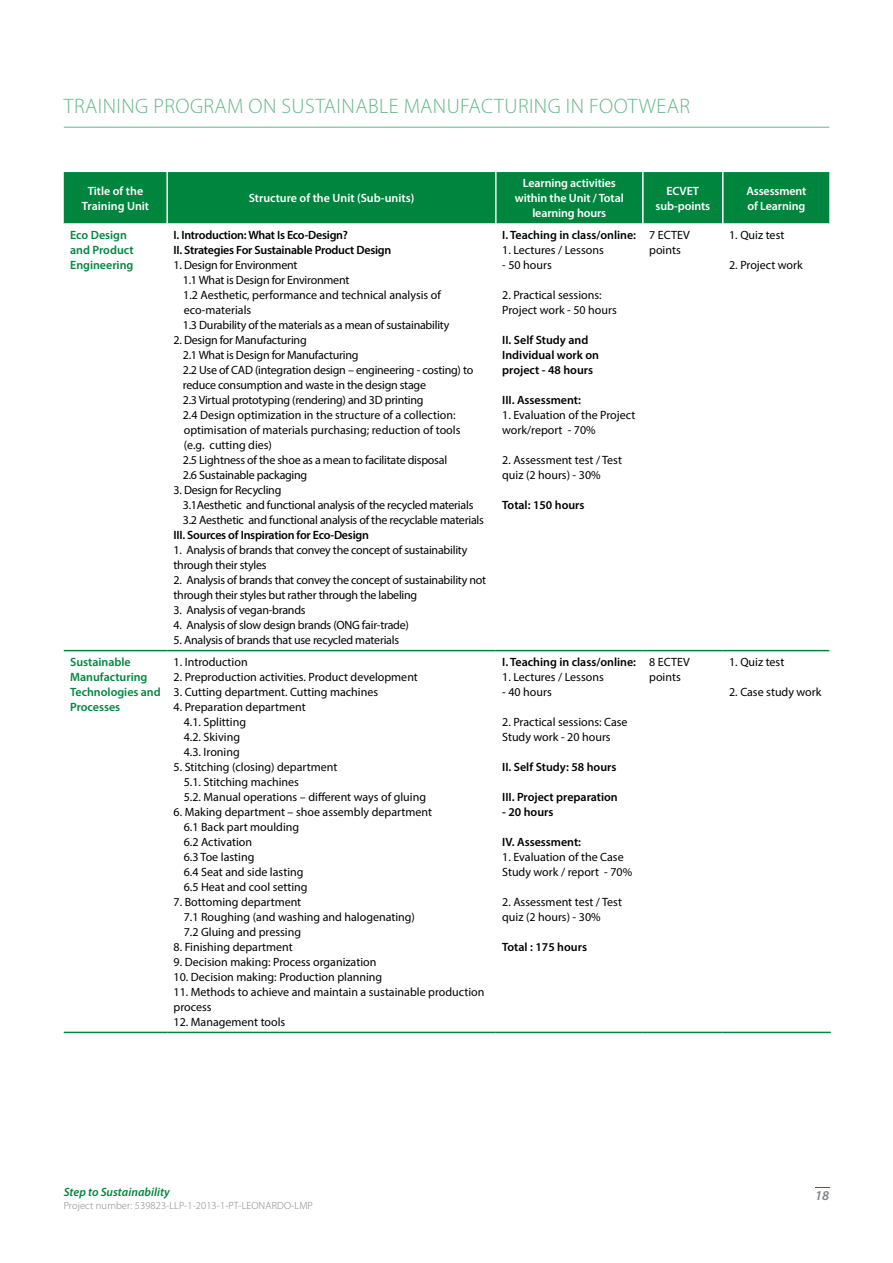
<style>
.page{position:relative;width:893px;height:1263px;background:#fff}
.page>*{position:absolute;margin:0;border:0;box-sizing:border-box;transform-origin:0 0}
.t1{font:300 21px "Myriad Pro";letter-spacing:.02em;color:#66b68c}
.t2{font:italic 600 13.5px "Myriad Pro";color:#808285}
.t3{font:12px/15px "Myriad Pro";color:#000}
.t4{font:12px/15px "Myriad Pro";letter-spacing:-.02em;color:#000}
.t5{font:600 12px/15px "Myriad Pro";color:#000}
.t6{font:600 12px/15px "Myriad Pro";letter-spacing:-.01em;color:#fff;text-align:center}
.t7{font:600 12px/15px "Myriad Pro";letter-spacing:-.02em;color:#000}
.t8{font:600 12px/15px "Myriad Pro";color:#00853f}
.t9{font:italic 600 12px "Myriad Pro";color:#00853f}
.t10{font:300 10.5px "Myriad Pro";letter-spacing:.01em;color:#808285}
</style>
<div class="page">
<svg style="left:815px;top:1187px;width:15px;height:1px"></svg>
<hr style="left:64px;top:127px;width:765px;height:1px;background:#66b68c">
<div style="left:64px;top:172px;width:765px;height:52px;background:#00853f"></div>
<hr style="left:166px;top:172px;width:2px;height:52px;background:#fff">
<hr style="left:495px;top:172px;width:2px;height:52px;background:#fff">
<hr style="left:642px;top:172px;width:2px;height:52px;background:#fff">
<hr style="left:722px;top:172px;width:1px;height:52px;background:#fff">
<hr style="left:64px;top:650px;width:103px;height:1px;background:#00853f">
<hr style="left:167px;top:650px;width:329px;height:1px;background:#00853f">
<hr style="left:496px;top:650px;width:147px;height:1px;background:#00853f">
<hr style="left:643px;top:650px;width:80px;height:1px;background:#00853f">
<hr style="left:723px;top:650px;width:106px;height:1px;background:#00853f">
<hr style="left:64px;top:1032px;width:103px;height:1px;background:#00853f">
<hr style="left:167px;top:1032px;width:329px;height:1px;background:#00853f">
<hr style="left:496px;top:1032px;width:147px;height:1px;background:#00853f">
<hr style="left:643px;top:1032px;width:80px;height:1px;background:#00853f">
<hr style="left:723px;top:1032px;width:108px;height:1px;background:#00853f">
<h1 class="t1" style="left:64px;top:94px;width:628px">TRAINING PROGRAM ON SUSTAINABLE MANUFACTURING IN FOOTWEAR</h1>
<p class="t6" style="left:82px;top:183px;width:69px">Title of the<br>Training Unit</p>
<p class="t6" style="left:249px;top:191px;width:167px">Structure of the Unit (Sub-units)</p>
<p class="t8" style="left:70px;top:227px;width:65px">Eco Design and Product<br>Engineering</p>
<p class="t7" style="left:174px;top:227px;width:219px">I. Introduction: What Is Eco-Design?<br>II. Strategies For Sustainable Product Design</p>
<p class="t4" style="left:183px;top:257px;width:268px;text-indent:-9px">1. Design for Environment<br>1.1 What is Design for Environment<br>1.2 Aesthetic, performance and technical analysis of eco-materials<br>1.3 Durability of the materials as a mean of sustainability</p>
<p class="t4" style="left:183px;top:332px;width:292px;text-indent:-9px">2. Design for Manufacturing<br>2.1 What is Design for Manufacturing<br>2.2 Use of CAD (integration design – engineering - costing) to reduce consumption and waste in the design stage<br>2.3 Virtual prototyping (rendering) and 3D printing<br>2.4 Design optimization in the structure of a collection: optimisation of materials purchasing; reduction of tools (e.g. cutting dies)<br>2.5 Lightness of the shoe as a mean to facilitate disposal<br>2.6 Sustainable packaging</p>
<p class="t4" style="left:183px;top:482px;width:303px;text-indent:-9px">3. Design for Recycling<br>3.1Aesthetic and functional analysis of the recycled materials<br>3.2 Aesthetic and functional analysis of the recyclable materials</p>
<p class="t7" style="left:174px;top:527px;width:197px">III. Sources of Inspiration for Eco-Design</p>
<p class="t4" style="left:174px;top:542px;width:295px">1. Analysis of brands that convey the concept of sustainability through their styles</p>
<p class="t4" style="left:174px;top:572px;width:314px">2. Analysis of brands that convey the concept of sustainability not through their styles but rather through the labeling</p>
<p class="t4" style="left:174px;top:602px;width:134px">3. Analysis of vegan-brands</p>
<p class="t4" style="left:174px;top:617px;width:237px">4. Analysis of slow design brands (ONG fair-trade)</p>
<p class="t4" style="left:174px;top:632px;width:227px">5. Analysis of brands that use recycled materials</p>
<p class="t8" style="left:70px;top:654px;width:92px">Sustainable<br>Manufacturing<br>Technologies and<br>Processes</p>
<p class="t3" style="left:174px;top:654px;width:76px">1. Introduction</p>
<p class="t3" style="left:174px;top:669px;width:246px">2. Preproduction activities. Product development</p>
<p class="t3" style="left:174px;top:684px;width:206px">3. Cutting department. Cutting machines</p>
<p class="t3" style="left:184px;top:699px;width:123px;text-indent:-10px">4. Preparation department<br>4.1. Splitting<br>4.2. Skiving<br>4.3. Ironing</p>
<p class="t3" style="left:184px;top:759px;width:244px;text-indent:-10px">5. Stitching (closing) department<br>5.1. Stitching machines<br>5.2. Manual operations – different ways of gluing</p>
<p class="t3" style="left:184px;top:804px;width:250px;text-indent:-10px">6. Making department – shoe assembly department<br>6.1 Back part moulding<br>6.2 Activation<br>6.3 Toe lasting<br>6.4 Seat and side lasting<br>6.5 Heat and cool setting</p>
<p class="t3" style="left:184px;top:894px;width:233px;text-indent:-10px">7. Bottoming department<br>7.1 Roughing (and washing and halogenating)<br>7.2 Gluing and pressing</p>
<p class="t3" style="left:174px;top:939px;width:121px">8. Finishing department</p>
<p class="t3" style="left:174px;top:954px;width:204px">9. Decision making: Process organization</p>
<p class="t3" style="left:174px;top:969px;width:210px">10. Decision making: Production planning</p>
<p class="t3" style="left:174px;top:984px;width:312px">11. Methods to achieve and maintain a sustainable production process</p>
<p class="t3" style="left:174px;top:1014px;width:113px">12. Management tools</p>
<p class="t6" style="left:515px;top:176px;width:110px">Learning activities within the Unit / Total learning hours</p>
<p class="t6" style="left:655px;top:183px;width:56px">ECVET sub-points</p>
<p class="t6" style="left:746px;top:183px;width:62px;text-align:left">Assessment of Learning</p>
<p class="t5" style="left:502px;top:227px;width:135px">I. Teaching in class/online:</p>
<p class="t3" style="left:502px;top:242px;width:103px">1. Lectures / Lessons</p>
<p class="t3" style="left:502px;top:257px;width:51px">- 50 hours</p>
<p class="t3" style="left:502px;top:287px;width:116px">2. Practical sessions:<br>Project work - 50 hours</p>
<p class="t5" style="left:502px;top:332px;width:98px">II. Self Study and<br>Individual work on project - 48 hours</p>
<p class="t5" style="left:502px;top:392px;width:80px">III. Assessment:</p>
<p class="t3" style="left:502px;top:407px;width:135px">1. Evaluation of the Project work/report - 70%</p>
<p class="t3" style="left:502px;top:452px;width:121px">2. Assessment test / Test quiz (2 hours) - 30%</p>
<p class="t5" style="left:502px;top:497px;width:84px">Total: 150 hours</p>
<p class="t3" style="left:649px;top:227px;width:42px">7 ECTEV points</p>
<p class="t3" style="left:729px;top:227px;width:57px">1. Quiz test</p>
<p class="t3" style="left:729px;top:257px;width:75px">2. Project work</p>
<p class="t5" style="left:502px;top:654px;width:135px">I. Teaching in class/online:</p>
<p class="t3" style="left:502px;top:669px;width:103px">1. Lectures / Lessons</p>
<p class="t3" style="left:502px;top:684px;width:51px">- 40 hours</p>
<p class="t3" style="left:502px;top:714px;width:127px">2. Practical sessions: Case<br>Study work - 20 hours</p>
<p class="t5" style="left:502px;top:759px;width:116px">II. Self Study: 58 hours</p>
<p class="t5" style="left:502px;top:789px;width:117px">III. Project preparation</p>
<p class="t5" style="left:502px;top:804px;width:53px">- 20 hours</p>
<p class="t5" style="left:502px;top:834px;width:80px">IV. Assessment:</p>
<p class="t3" style="left:502px;top:849px;width:132px">1. Evaluation of the Case<br>Study work / report - 70%</p>
<p class="t3" style="left:502px;top:894px;width:121px">2. Assessment test / Test quiz (2 hours) - 30%</p>
<p class="t5" style="left:502px;top:939px;width:86px">Total : 175 hours</p>
<p class="t3" style="left:649px;top:654px;width:42px">8 ECTEV points</p>
<p class="t3" style="left:729px;top:654px;width:57px">1. Quiz test</p>
<p class="t3" style="left:729px;top:684px;width:94px">2. Case study work</p>
<p class="t9" style="left:64px;top:1184px;width:107px">Step to Sustainability</p>
<p class="t10" style="left:64px;top:1199px;width:251px">Project number: 539823-LLP-1-2013-1-PT-LEONARDO-LMP</p>
<p class="t2" style="left:815px;top:1187px;width:16px">18</p>
</div>
